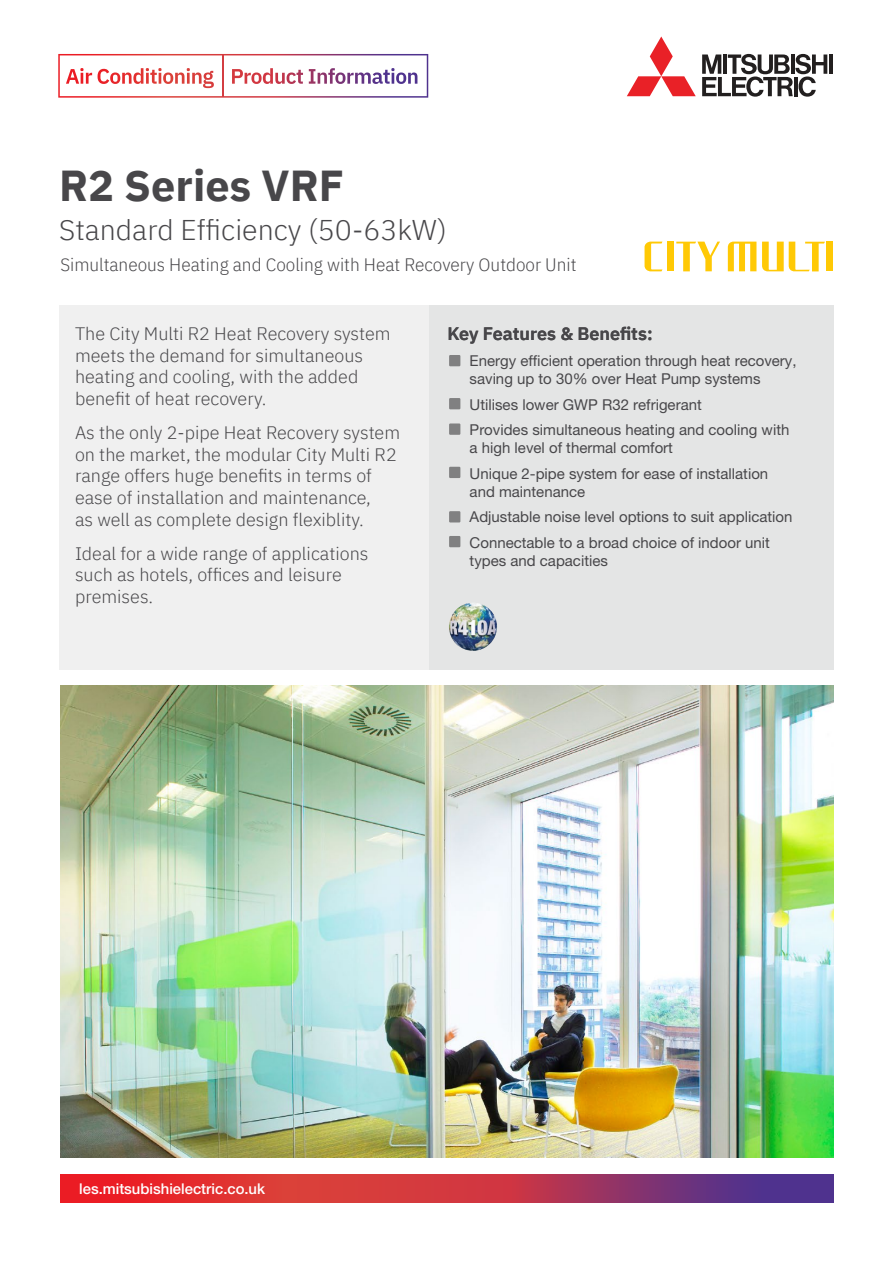
<style>
.page{position:relative;width:893px;height:1263px;background:#fff}
.page>*{position:absolute;margin:0;border:0;box-sizing:border-box;transform-origin:0 0}
.t1{font:700 43.2px "IBM Plex Sans";color:#48474a}
.t2{font:300 28.5px "IBM Plex Sans";color:#48474a}
.t3{font:300 18px/21.8px "IBM Plex Sans";color:#48474a}
.t4{font:300 18px "IBM Plex Sans";color:#48474a;scale:.96 1}
.t5{font:600 18px "IBM Plex Sans";color:#48474a}
.t6{font:15px/25.5px "Helvetica Neue LT Pro";color:#48474a}
.t7{font:500 14.85px "Helvetica Neue LT Pro";color:#fff}
</style>
<div class="page">
<img style="left:61px;top:686px;width:773px;height:471px">
<div style="left:59px;top:305px;width:387px;height:365px;background:#f0f0f0"></div>
<div style="left:429px;top:305px;width:404px;height:365px;background:#e4e5e5"></div>
<img style="left:449px;top:603px;width:48px;height:48px;border-radius:24px">
<div style="left:449px;top:355px;width:11px;height:11px;background:#808081"></div>
<div style="left:449px;top:398px;width:11px;height:11px;background:#808081"></div>
<div style="left:449px;top:423px;width:11px;height:12px;background:#808081"></div>
<div style="left:449px;top:467px;width:11px;height:11px;background:#808081"></div>
<div style="left:449px;top:511px;width:11px;height:11px;background:#808081"></div>
<div style="left:449px;top:536px;width:11px;height:11px;background:#808081"></div>
<svg style="left:60px;top:1174px;width:773px;height:29px;background:#b5324e"></svg>
<svg style="left:627px;top:37px;width:69px;height:59px"></svg>
<hr style="left:829px;top:55px;width:4px;height:19px;background:#221f1f">
<svg style="left:702px;top:54px;width:125px;height:43px"></svg>
<svg style="left:58px;top:54px;width:370px;height:44px"></svg>
<hr style="left:222px;top:55px;width:1px;height:42px;background:#d33d42">
<div style="left:667px;top:242px;width:7px;height:29px;background:#ffc905"></div>
<svg style="left:676px;top:242px;width:44px;height:29px"></svg>
<svg style="left:644px;top:242px;width:18px;height:29px"></svg>
<svg style="left:728px;top:242px;width:28px;height:29px"></svg>
<div style="left:827px;top:242px;width:6px;height:29px;background:#ffc905"></div>
<svg style="left:762px;top:242px;width:63px;height:29px"></svg>
<h1 class="t1" style="left:59px;top:151px;width:287px">R2 Series VRF</h1>
<h2 class="t2" style="left:59px;top:208px;width:389px">Standard Efficiency (50-63kW)</h2>
<p class="t4" style="left:60px;top:252px;width:539px">Simultaneous Heating and Cooling with Heat Recovery Outdoor Unit</p>
<p class="t3" style="left:75px;top:321px;width:317px">The City Multi R2 Heat Recovery system meets the demand for simultaneous heating and cooling, with the added benefit of heat recovery.</p>
<p class="t3" style="left:75px;top:420px;width:327px">As the only 2-pipe Heat Recovery system on the market, the modular City Multi R2 range offers huge benefits in terms of ease of installation and maintenance,<br>as well as complete design flexiblity.</p>
<p class="t3" style="left:75px;top:541px;width:295px">Ideal for a wide range of applications such as hotels, offices and leisure premises.</p>
<p class="t5" style="left:448px;top:319px;width:207px">Key Features &amp; Benefits:</p>
<p class="t6" style="left:470px;top:351px;width:328px;line-height:18px">Energy efficient operation through heat recovery, saving up to 30% over Heat Pump systems</p>
<p class="t6" style="left:470px;top:391px;width:321px">Utilises lower GWP R32 refrigerant<br>Provides simultaneous heating and cooling with</p>
<p class="t6" style="left:470px;top:435px;width:300px">a high level of thermal comfort<br>Unique 2-pipe system for ease of installation</p>
<p class="t6" style="left:470px;top:478px;width:324px">and maintenance<br>Adjustable noise level options to suit application<br>Connectable to a broad choice of indoor unit</p>
<p class="t6" style="left:470px;top:547px;width:140px">types and capacities</p>
<p class="t7" style="left:79px;top:1180px;width:187px">les.mitsubishielectric.co.uk</p>
</div>
